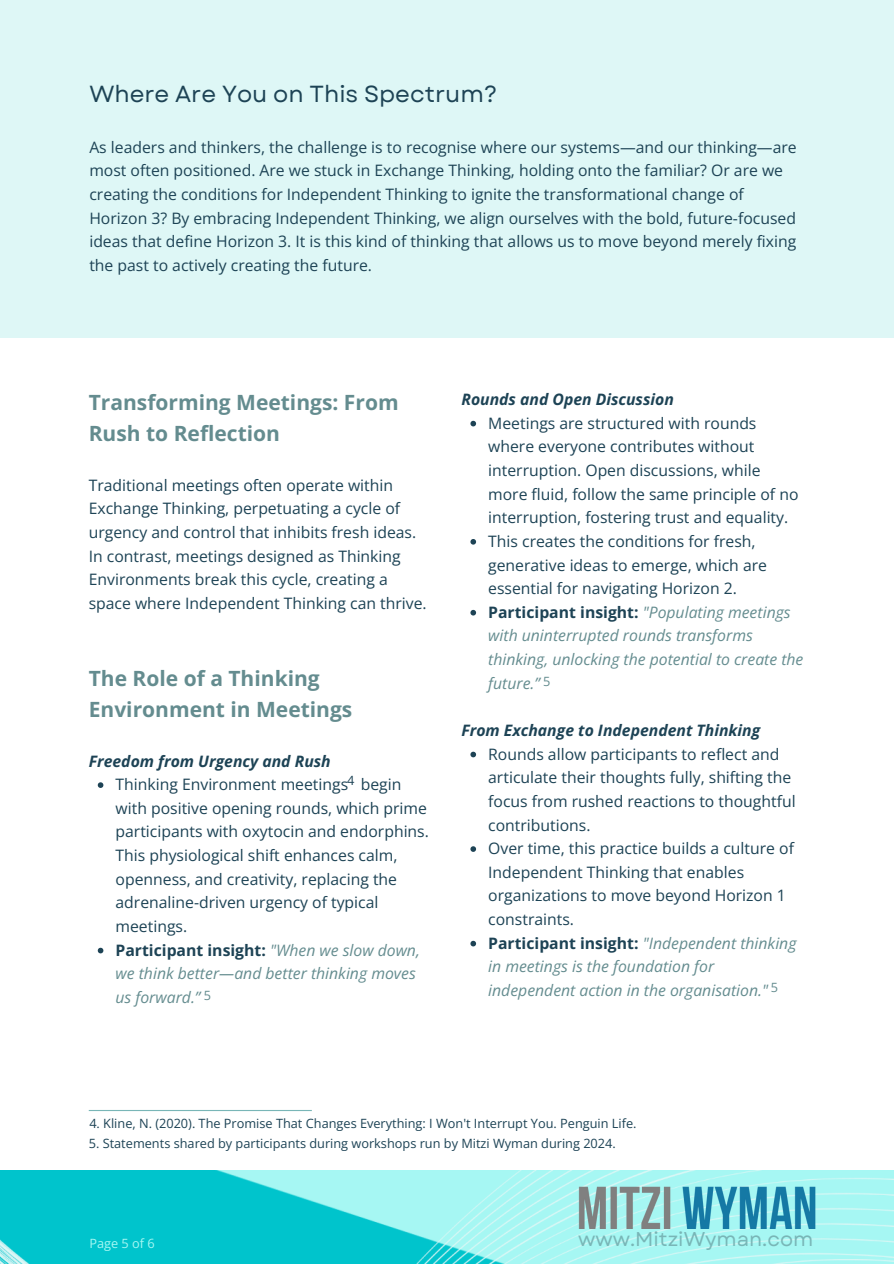
<style>
.page{position:relative;width:894px;height:1264px;background:#fff}
.page>*{position:absolute;margin:0;border:0;box-sizing:border-box;transform-origin:0 0}
.t1{font:23.25px "Garet";color:#1d4355}
.t2{font:700 21px/31.5px "Open Sans";color:#648c8f}
.t3{font:19.95px "Garet";color:#79b6b7}
.t4{font:15.75px/23.7px "Open Sans";color:#1d4355}
.t5{font:italic 15.75px/23.7px "Open Sans";color:#648c8f}
.t6{font:italic 700 15.75px "Open Sans";color:#1d4355}
.t7{font:12.75px "Open Sans";color:#1d4355}
.t8{font:12.75px "Open Sans";color:#a6f7f3}
.t9{font:12.75px "Open Sans";color:#648c8f}
.s1{font-weight:700;font-style:normal;color:#1d4355}
</style>
<div class="page">
<img style="left:0;top:1170px;width:893px;height:93px">
<img style="left:578px;top:1186px;width:237px;height:42px">
<div style="left:0;top:0;width:893px;height:338px;background:#def7f6"></div>
<hr style="left:89px;top:1109px;width:223px;height:2px;background:#79b6b7">
<svg style="left:98px;top:782px;width:5px;height:6px"></svg>
<svg style="left:98px;top:947px;width:5px;height:6px"></svg>
<svg style="left:470px;top:421px;width:6px;height:5px"></svg>
<svg style="left:470px;top:539px;width:6px;height:5px"></svg>
<svg style="left:470px;top:610px;width:6px;height:5px"></svg>
<svg style="left:470px;top:751px;width:6px;height:6px"></svg>
<svg style="left:470px;top:846px;width:6px;height:5px"></svg>
<svg style="left:470px;top:940px;width:6px;height:6px"></svg>
<h5 class="t1" style="left:89px;top:77px;width:410px">Where Are You on This Spectrum?</h5>
<h1 class="t4" style="left:89px;top:135px;width:708px">As leaders and thinkers, the challenge is to recognise where our systems—and our thinking—are most often positioned. Are we stuck in Exchange Thinking, holding onto the familiar? Or are we creating the conditions for Independent Thinking to ignite the transformational change of Horizon 3? By embracing Independent Thinking, we align ourselves with the bold, future-focused ideas that define Horizon 3. It is this kind of thinking that allows us to move beyond merely fixing the past to actively creating the future.</h1>
<p class="t2" style="left:89px;top:386px;width:311px">Transforming Meetings: From<br>Rush to Reflection</p>
<p class="t4" style="left:89px;top:473px;width:339px">Traditional meetings often operate within Exchange Thinking, perpetuating a cycle of urgency and control that inhibits fresh ideas.<br>In contrast, meetings designed as Thinking Environments break this cycle, creating a space where Independent Thinking can thrive.</p>
<p class="t2" style="left:89px;top:661px;width:265px">The Role of a Thinking<br>Environment in Meetings</p>
<p class="t6" style="left:89px;top:749px;width:243px">Freedom from Urgency and Rush</p>
<h4 class="t4" style="left:115px;top:772px;width:315px">Thinking Environment meetings begin with positive opening rounds, which prime participants with oxytocin and endorphins.<br>This physiological shift enhances calm, openness, and creativity, replacing the adrenaline-driven urgency of typical meetings.</h4>
<p class="t5" style="left:115px;top:937px;width:306px"><span class="s1">Participant insight:</span> "When we slow down, we think better—and better thinking moves us forward.”</p>
<p class="t7" style="left:347px;top:771px;width:9px">4</p>
<p class="t9" style="left:203px;top:985px;width:9px">5</p>
<h4 class="t6" style="left:461px;top:388px;width:214px">Rounds and Open Discussion</h4>
<p class="t4" style="left:488px;top:411px;width:312px">Meetings are structured with rounds where everyone contributes without interruption. Open discussions, while more fluid, follow the same principle of no interruption, fostering trust and equality.</p>
<p class="t4" style="left:488px;top:529px;width:280px">This creates the conditions for fresh, generative ideas to emerge, which are essential for navigating Horizon 2.</p>
<p class="t5" style="left:488px;top:600px;width:316px"><span class="s1">Participant insight:</span> "Populating meetings with uninterrupted rounds transforms thinking, unlocking the potential to create the future.”</p>
<p class="t6" style="left:461px;top:719px;width:300px">From Exchange to Independent Thinking</p>
<p class="t4" style="left:488px;top:741px;width:309px">Rounds allow participants to reflect and articulate their thoughts fully, shifting the focus from rushed reactions to thoughtful contributions.</p>
<p class="t4" style="left:488px;top:836px;width:307px">Over time, this practice builds a culture of Independent Thinking that enables organizations to move beyond Horizon 1 constraints.</p>
<p class="t5" style="left:488px;top:930px;width:310px"><span class="s1">Participant insight:</span> "Independent thinking in meetings is the foundation for independent action in the organisation."</p>
<p class="t9" style="left:543px;top:672px;width:9px">5</p>
<p class="t9" style="left:770px;top:978px;width:9px">5</p>
<h5 class="t7" style="left:89px;top:1114px;width:548px">4. Kline, N. (2020). The Promise That Changes Everything: I Won't Interrupt You. Penguin Life.</h5>
<h4 class="t7" style="left:89px;top:1134px;width:528px">5. Statements shared by participants during workshops run by Mitzi Wyman during 2024.</h4>
<h1 class="t8" style="left:89px;top:1234px;width:67px">Page 5 of 6</h1>
<h2 class="t3" style="left:578px;top:1224px;width:237px">www.MitziWyman.com</h2>
</div>
